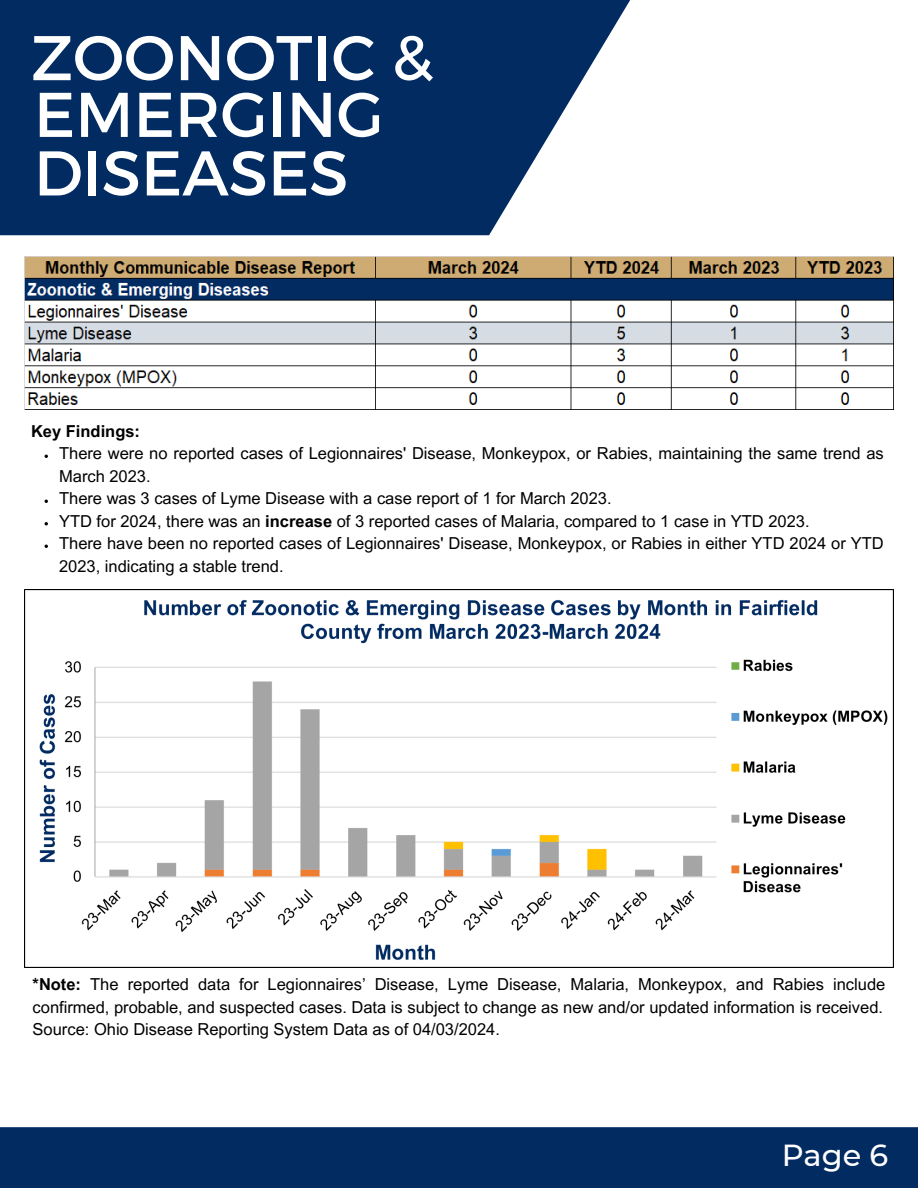
<style>
.page{position:relative;width:918px;height:1188px;background:#fff}
.page>*{position:absolute;margin:0;border:0;box-sizing:border-box;transform-origin:0 0}
.t1{font:63px "Montserrat";color:#fff}
.t2{font:500 30.3px "Montserrat";color:#fff}
.t3{font:16.5px/22.5px "Arial MT Pro";color:#000}
.t4{font:700 16.5px "Arial MT Pro";color:#000}
.s1{font-weight:700}
</style>
<div class="page">
<svg style="left:0;top:0;width:630px;height:235px;background:#1d4273"></svg>
<div style="left:0;top:1127px;width:918px;height:61px;background:#022b62"></div>
<img style="left:25px;top:257px;width:868px;height:153px">
<img style="left:25px;top:590px;width:868px;height:378px">
<p class="t1" style="left:31px;top:17px;width:404px">ZOONOTIC &amp;</p>
<p class="t1" style="left:34px;top:74px;width:351px">EMERGING</p>
<p class="t1" style="left:34px;top:132px;width:316px">DISEASES</p>
<h1 class="t4" style="left:31px;top:425px;width:111px">Key Findings:</h1>
<p class="t3" style="left:59px;top:444px;width:826px">There were no reported cases of Legionnaires' Disease, Monkeypox, or Rabies, maintaining the same trend as<br>March 2023.</p>
<h3 class="t3" style="left:59px;top:489px;width:554px">There was 3 cases of Lyme Disease with a case report of 1 for March 2023.</h3>
<p class="t3" style="left:59px;top:512px;width:752px">YTD for 2024, there was an <span class="s1">increase</span> of 3 reported cases of Malaria, compared to 1 case in YTD 2023.</p>
<p class="t3" style="left:59px;top:534px;width:826px">There have been no reported cases of Legionnaires' Disease, Monkeypox, or Rabies in either YTD 2024 or YTD<br>2023, indicating a stable trend.</p>
<p class="t3" style="left:33px;top:975px;width:854px"><span class="s1">*Note:</span> The reported data for Legionnaires’ Disease, Lyme Disease, Malaria, Monkeypox, and Rabies include confirmed, probable, and suspected cases. Data is subject to change as new and/or updated information is received.</p>
<p class="t3" style="left:33px;top:1020px;width:469px">Source: Ohio Disease Reporting System Data as of 04/03/2024.</p>
<h2 class="t2" style="left:782px;top:1137px;width:108px">Page 6</h2>
</div>
